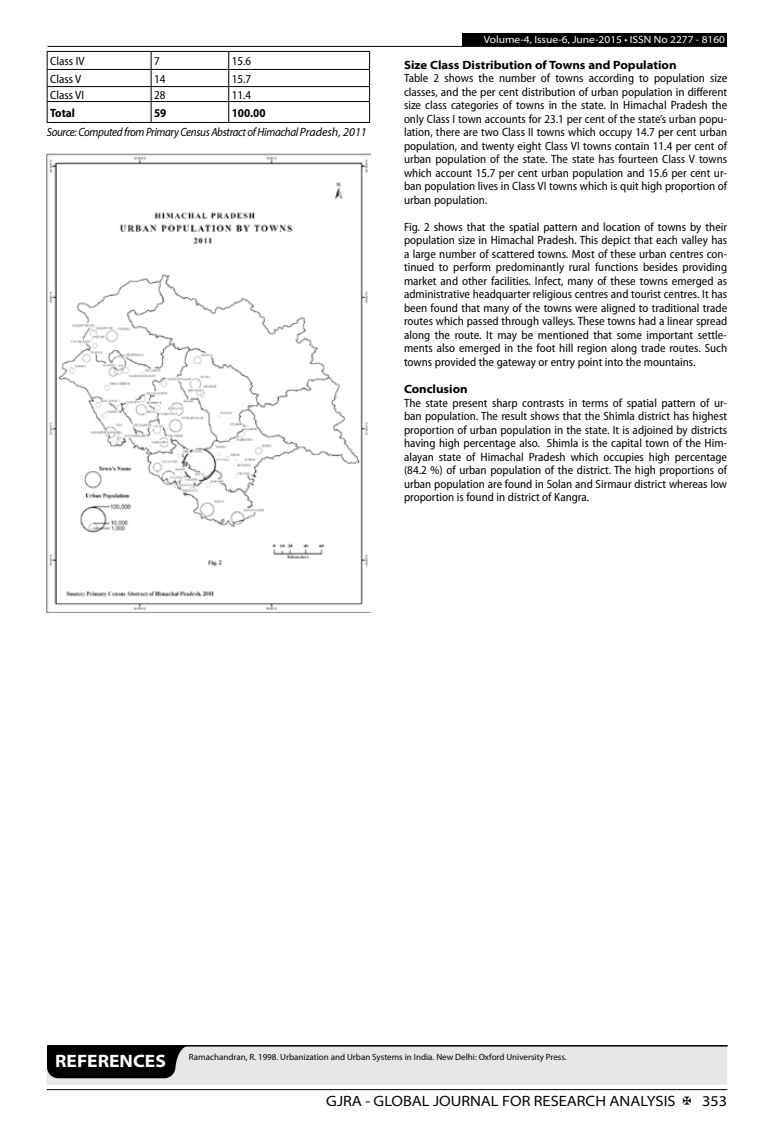
<style>
.page{position:relative;width:774px;height:1136px;background:#fff}
.page>*{position:absolute;margin:0;border:0;box-sizing:border-box;transform-origin:0 0}
.t1{font:700 semi-expanded 18px "Myriad Pro";color:#fff}
.t2{font:semi-expanded 15px "Myriad Pro";color:#000}
.t3{font:semi-condensed 12px/13.5px "Myriad Pro";color:#000;text-align:justify}
.t4{font:italic 12px "Myriad Pro";letter-spacing:-.03em;color:#000;scale:.92 1}
.t5{font:700 semi-expanded 12px "Myriad Pro";color:#000}
.t6{font:700 semi-condensed 12px "Myriad Pro";color:#000}
.t7{font:semi-expanded 10.5px "Myriad Pro";color:#fff}
.t8{font:9px "Myriad Pro";color:#000}
</style>
<div class="page">
<hr style="left:47px;top:1089px;width:680px;height:1px;background:#000">
<div style="left:462px;top:33px;width:265px;height:13px;background:#000"></div>
<hr style="left:47px;top:46px;width:680px;height:1px;background:#000">
<hr style="left:47px;top:51px;width:104px;height:1px;background:#000">
<hr style="left:151px;top:51px;width:78px;height:1px;background:#000">
<hr style="left:229px;top:51px;width:141px;height:1px;background:#000">
<hr style="left:47px;top:69px;width:104px;height:1px;background:#000">
<hr style="left:151px;top:69px;width:78px;height:1px;background:#000">
<hr style="left:229px;top:69px;width:141px;height:1px;background:#000">
<hr style="left:47px;top:86px;width:104px;height:1px;background:#000">
<hr style="left:151px;top:86px;width:78px;height:1px;background:#000">
<hr style="left:229px;top:86px;width:141px;height:1px;background:#000">
<hr style="left:47px;top:101px;width:104px;height:1px;background:#000">
<hr style="left:151px;top:101px;width:78px;height:1px;background:#000">
<svg style="left:151px;top:52px;width:1px;height:70px"></svg>
<hr style="left:229px;top:101px;width:141px;height:1px;background:#000">
<svg style="left:228px;top:52px;width:1px;height:70px"></svg>
<svg style="left:47px;top:52px;width:1px;height:70px"></svg>
<svg style="left:369px;top:52px;width:1px;height:70px"></svg>
<hr style="left:47px;top:122px;width:104px;height:1px;background:#000">
<hr style="left:151px;top:122px;width:78px;height:1px;background:#000">
<hr style="left:229px;top:122px;width:141px;height:1px;background:#000">
<img style="left:47px;top:154px;width:323px;height:458px">
<div style="left:47px;top:1045px;width:680px;height:39px;background:#e6e7e8"></div>
<hr style="left:48px;top:1044px;width:679px;height:2px;background:#000">
<svg style="left:47px;top:1045px;width:142px;height:33px;background:#141414"></svg>
<p class="t3" style="left:50px;top:54px;width:36px">Class IV</p>
<p class="t3" style="left:154px;top:54px;width:7px">7</p>
<p class="t3" style="left:232px;top:54px;width:21px">15.6</p>
<p class="t3" style="left:50px;top:72px;width:33px">Class V</p>
<p class="t3" style="left:154px;top:72px;width:13px">14</p>
<p class="t3" style="left:232px;top:72px;width:21px">15.7</p>
<p class="t3" style="left:50px;top:88px;width:36px">Class VI</p>
<p class="t3" style="left:154px;top:88px;width:13px">28</p>
<p class="t3" style="left:232px;top:88px;width:21px">11.4</p>
<p class="t6" style="left:50px;top:106px;width:26px">Total</p>
<p class="t6" style="left:154px;top:106px;width:14px">59</p>
<p class="t6" style="left:232px;top:106px;width:35px">100.00</p>
<p class="t4" style="left:47px;top:126px;width:349px">Source: Computed from Primary Census Abstract of Himachal Pradesh, 2011</p>
<p class="t7" style="left:484px;top:34px;width:243px">Volume-4, Issue-6, June-2015 • ISSN No 2277 - 8160</p>
<p class="t5" style="left:404px;top:58px;width:274px">Size Class Distribution of Towns and Population</p>
<p class="t3" style="left:404px;top:72px;width:325px">Table 2 shows the number of towns according to population size classes, and the per cent distribution of urban population in different size class categories of towns in the state. In Himachal Pradesh the only Class I town accounts for 23.1 per cent of the state’s urban popu&shy;lation, there are two Class II towns which occupy 14.7 per cent urban population, and twenty eight Class VI towns contain 11.4 per cent of urban population of the state. The state has fourteen Class V towns which account 15.7 per cent urban population and 15.6 per cent ur&shy;ban population lives in Class VI towns which is quit high proportion of urban population.</p>
<p class="t3" style="left:404px;top:220px;width:325px">Fig. 2 shows that the spatial pattern and location of towns by their population size in Himachal Pradesh. This depict that each valley has a large number of scattered towns. Most of these urban centres con&shy;tinued to perform predominantly rural functions besides providing market and other facilities. Infect, many of these towns emerged as administrative headquarter religious centres and tourist centres. It has been found that many of the towns were aligned to traditional trade routes which passed through valleys. These towns had a linear spread along the route. It may be mentioned that some important settle&shy;ments also emerged in the foot hill region along trade routes. Such towns provided the gateway or entry point into the mountains.</p>
<p class="t5" style="left:404px;top:382px;width:65px">Conclusion</p>
<p class="t3" style="left:404px;top:396px;width:325px">The state present sharp contrasts in terms of spatial pattern of ur&shy;ban population. The result shows that the Shimla district has highest proportion of urban population in the state. It is adjoined by districts having high percentage also. Shimla is the capital town of the Him&shy;alayan state of Himachal Pradesh which occupies high percentage (84.2 %) of urban population of the district. The high proportions of urban population are found in Solan and Sirmaur district whereas low proportion is found in district of Kangra.</p>
<h1 class="t1" style="left:55px;top:1050px;width:112px">REFERENCES</h1>
<p class="t8" style="left:189px;top:1052px;width:379px">Ramachandran, R. 1998. Urbanization and Urban Systems in India. New Delhi: Oxford University Press.</p>
<p class="t2" style="left:326px;top:1092px;width:351px">GJRA - GLOBAL JOURNAL FOR RESEARCH ANALYSIS</p>
<p class="t2" style="left:702px;top:1092px;width:27px">353</p>
</div>
